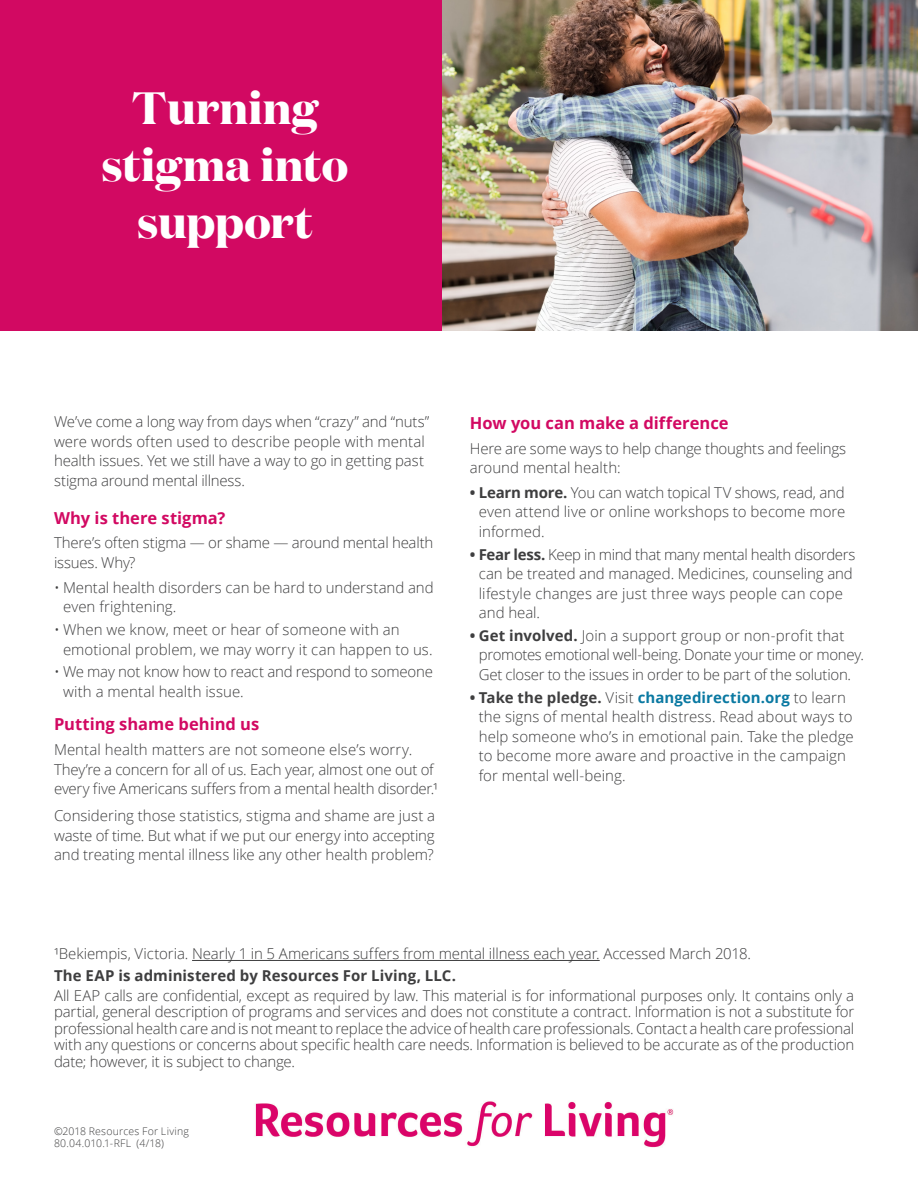
<style>
.page{position:relative;width:918px;height:1188px;background:#fff}
.page>*{position:absolute;margin:0;border:0;box-sizing:border-box;transform-origin:0 0}
.t1{font:700 45px/57px "Domaine Display";letter-spacing:.005em;color:#fff;text-align:center}
.Body_headline{font:700 16.5px "Open Sans";color:#d20962}
.C3-Disclaimer_8_9{font:300 15px/19.5px "Open Sans";color:#3e3e3f}
.Body{font:300 15px/19.5px "Open Sans";letter-spacing:-.01em;color:#3e3e3f}
.C3-Disclaimer_8_9-2{font:300 15px/19.5px "Open Sans";letter-spacing:-.02em;color:#3e3e3f}
.Disclaimer{font:700 15px "Open Sans";letter-spacing:.005em;color:#3e3e3f}
._12a-_Aetna_is_the_b{font:300 10.5px "Open Sans";letter-spacing:.02em;color:#3e3e3f}
.s1{font-weight:700}
.s2{font-weight:700;color:#0a79a2}
</style>
<div class="page">
<div style="left:0;top:0;width:450px;height:330px;background:#d20962"></div>
<img style="left:443px;top:0;width:475px;height:330px">
<hr style="left:192px;top:960px;width:408px;height:1px;background:#3e3e3f">
<img style="left:255px;top:1101px;width:419px;height:47px">
<h1 class="t1" style="left:102px;top:77px;width:248px">Turning stigma into support</h1>
<p class="Body" style="left:54px;top:412px;width:377px">We’ve come a long way from days when “crazy” and “nuts” were words often used to describe people with mental health issues. Yet we still have a way to go in getting past stigma around mental illness.</p>
<h2 class="Body_headline" style="left:54px;top:506px;width:173px">Why is there stigma?</h2>
<p class="Body" style="left:54px;top:533px;width:381px">There’s often stigma ― or shame ― around mental health issues. Why?</p>
<p class="C3-Disclaimer_8_9" style="left:63px;top:577px;width:372px;text-indent:-9px">• Mental health disorders can be hard to understand and even frightening.</p>
<p class="C3-Disclaimer_8_9" style="left:63px;top:620px;width:371px;text-indent:-9px">• When we know, meet or hear of someone with an emotional problem, we may worry it can happen to us.</p>
<p class="C3-Disclaimer_8_9" style="left:63px;top:662px;width:372px;text-indent:-9px">• We may not know how to react and respond to someone with a mental health issue.</p>
<h2 class="Body_headline" style="left:54px;top:713px;width:207px">Putting shame behind us</h2>
<p class="Body" style="left:54px;top:739px;width:386px">Mental health matters are not someone else’s worry.<br>They’re a concern for all of us. Each year, almost one out of every five Americans suffers from a mental health disorder.¹</p>
<p class="Body" style="left:54px;top:806px;width:383px;text-align:justify">Considering those statistics, stigma and shame are just a waste of time. But what if we put our energy into accepting and treating mental illness like any other health problem?</p>
<h2 class="Body_headline" style="left:470px;top:411px;width:260px">How you can make a difference</h2>
<p class="Body" style="left:470px;top:438px;width:378px">Here are some ways to help change thoughts and feelings around mental health:</p>
<p class="C3-Disclaimer_8_9" style="left:479px;top:482px;width:368px;text-align:justify;text-indent:-9px"><span class="s1">• Learn more.</span> You can watch topical TV shows, read, and even attend live or online workshops to become more informed.</p>
<p class="C3-Disclaimer_8_9" style="left:479px;top:544px;width:378px;text-indent:-9px"><span class="s1">• Fear less.</span> Keep in mind that many mental health disorders can be treated and managed. Medicines, counseling and lifestyle changes are just three ways people can cope and heal.</p>
<p class="C3-Disclaimer_8_9-2" style="left:479px;top:625px;width:387px;text-indent:-9px"><span class="s1">• Get involved.</span> Join a support group or non-profit that promotes emotional well-being. Donate your time or money.<br>Get closer to the issues in order to be part of the solution.</p>
<p class="C3-Disclaimer_8_9" style="left:479px;top:687px;width:376px;text-indent:-9px"><span class="s1">• Take the pledge.</span> Visit <span class="s2">changedirection.org</span> to learn the signs of mental health distress. Read about ways to help someone who’s in emotional pain. Take the pledge to become more aware and proactive in the campaign for mental well-being.</p>
<p class="Body" style="left:54px;top:944px;width:699px">¹Bekiempis, Victoria. Nearly 1 in 5 Americans suffers from mental illness each year. Accessed March 2018.</p>
<p class="Disclaimer" style="left:54px;top:965px;width:404px">The EAP is administered by Resources For Living, LLC.</p>
<p class="C3-Disclaimer_8_9" style="left:54px;top:987px;width:802px;line-height:16.5px;text-align:justify">All EAP calls are confidential, except as required by law. This material is for informational purposes only. It contains only a partial, general description of programs and services and does not constitute a contract. Information is not a substitute for professional health care and is not meant to replace the advice of health care professionals. Contact a health care professional with any questions or concerns about specific health care needs. Information is believed to be accurate as of the production date; however, it is subject to change.</p>
<p class="_12a-_Aetna_is_the_b" style="left:54px;top:1124px;width:137px">©2018 Resources For Living</p>
<p class="_12a-_Aetna_is_the_b" style="left:54px;top:1136px;width:112px">80.04.010.1-RFL (4/18)</p>
</div>
